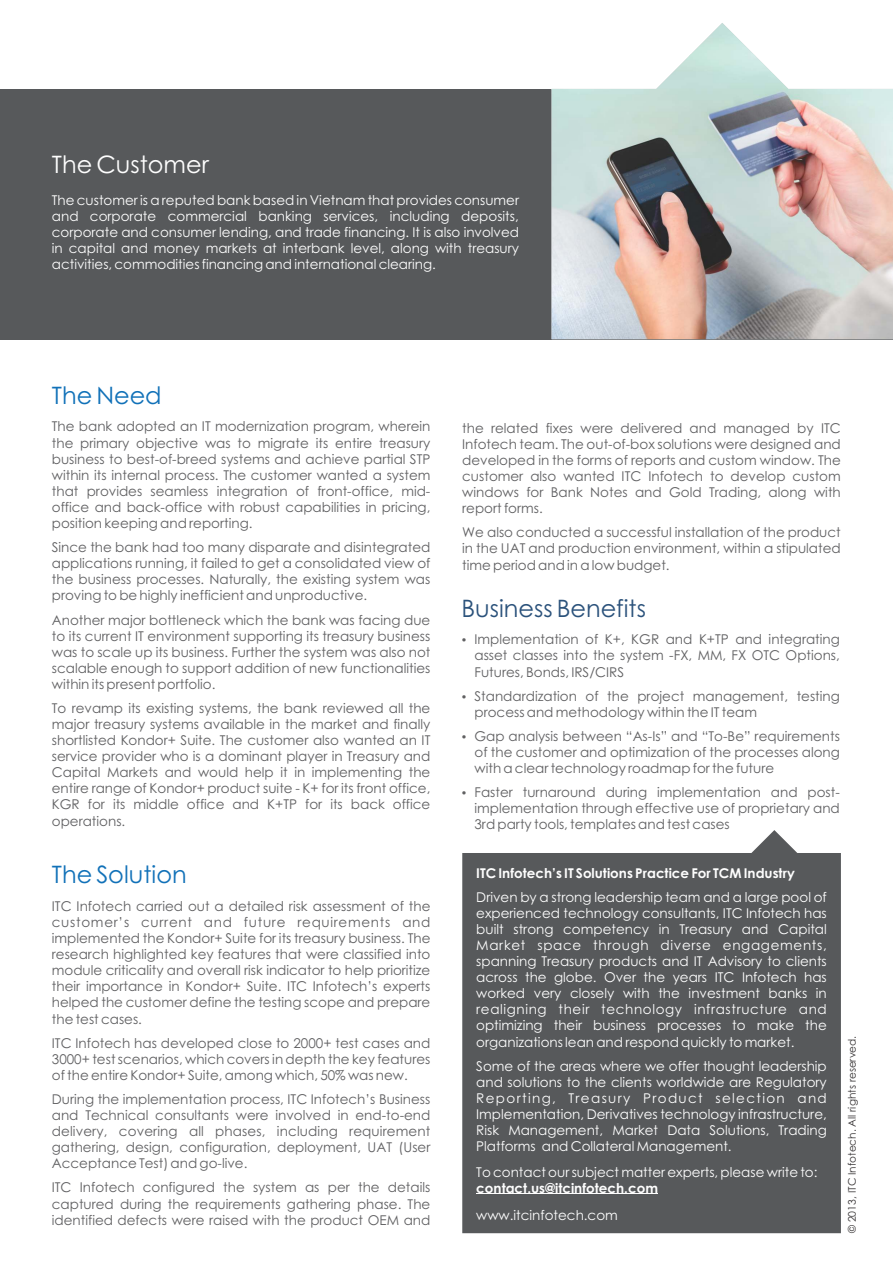
<style>
.page{position:relative;width:893px;height:1263px;background:#fff}
.page>*{position:absolute;margin:0;border:0;box-sizing:border-box;transform-origin:0 0}
.t1{font:24px "Century Gothic";color:#1171b8}
.t2{font:24px "Century Gothic";color:#2b527b}
.t3{font:24px "Century Gothic";color:#fefefe}
.t4{font:13.5px/16px "Century Gothic";color:#606062;text-align:justify}
.t5{font:13.5px/16px "Century Gothic";color:#fefefe;text-align:justify}
.t6{font:700 13.5px "Century Gothic";color:#fefefe}
.t7{font:10.5px "Century Gothic";color:#373435}
</style>
<div class="page">
<div style="left:0;top:89px;width:893px;height:250px;background:#57595b"></div>
<img style="left:552px;top:23px;width:341px;height:316px">
<div style="left:462px;top:830px;width:379px;height:403px;background:#57595b"></div>
<hr style="left:476px;top:1193px;width:182px;height:1px;background:#fefefe">
<h1 class="t3" style="left:52px;top:154px;width:159px">The Customer</h1>
<p class="t5" style="left:52px;top:193px;width:469px">The customer is a reputed bank based in Vietnam that provides consumer and corporate commercial banking services, including deposits, corporate and consumer lending, and trade financing. It is also involved in capital and money markets at interbank level, along with treasury activities, commodities financing and international clearing.</p>
<h1 class="t1" style="left:52px;top:386px;width:111px">The Need</h1>
<p class="t4" style="left:52px;top:420px;width:380px">The bank adopted an IT modernization program, wherein the primary objective was to migrate its entire treasury business to best-of-breed systems and achieve partial STP within its internal process. The customer wanted a system that provides seamless integration of front-office, mid&shy;office and back-office with robust capabilities in pricing, position keeping and reporting.</p>
<p class="t4" style="left:52px;top:540px;width:380px">Since the bank had too many disparate and disintegrated applications running, it failed to get a consolidated view of the business processes. Naturally, the existing system was proving to be highly inefficient and unproductive.</p>
<p class="t4" style="left:52px;top:613px;width:380px">Another major bottleneck which the bank was facing due to its current IT environment supporting its treasury business was to scale up its business. Further the system was also not scalable enough to support addition of new functionalities within its present portfolio.</p>
<p class="t4" style="left:52px;top:701px;width:380px">To revamp its existing systems, the bank reviewed all the major treasury systems available in the market and finally shortlisted Kondor+ Suite. The customer also wanted an IT service provider who is a dominant player in Treasury and Capital Markets and would help it in implementing the entire range of Kondor+ product suite - K+ for its front office, KGR for its middle office and K+TP for its back office operations.</p>
<h1 class="t1" style="left:52px;top:865px;width:136px">The Solution</h1>
<p class="t4" style="left:52px;top:899px;width:380px">ITC Infotech carried out a detailed risk assessment of the customer’s current and future requirements and implemented the Kondor+ Suite for its treasury business. The research highlighted key features that were classified into module criticality and overall risk indicator to help prioritize their importance in Kondor+ Suite. ITC Infotech’s experts helped the customer define the testing scope and prepare the test cases.</p>
<p class="t4" style="left:52px;top:1036px;width:380px">ITC Infotech has developed close to 2000+ test cases and 3000+ test scenarios, which covers in depth the key features of the entire Kondor+ Suite, among which, 50% was new.</p>
<p class="t4" style="left:52px;top:1092px;width:380px">During the implementation process, ITC Infotech’s Business and Technical consultants were involved in end-to-end delivery, covering all phases, including requirement gathering, design, configuration, deployment, UAT (User Acceptance Test) and go-live.</p>
<p class="t4" style="left:52px;top:1181px;width:380px">ITC Infotech configured the system as per the details captured during the requirements gathering phase. The identified defects were raised with the product OEM and</p>
<p class="t4" style="left:462px;top:421px;width:380px">the related fixes were delivered and managed by ITC Infotech team. The out-of-box solutions were designed and developed in the forms of reports and custom window. The customer also wanted ITC Infotech to develop custom windows for Bank Notes and Gold Trading, along with report forms.</p>
<p class="t4" style="left:462px;top:526px;width:380px">We also conducted a successful installation of the product in the UAT and production environment, within a stipulated time period and in a low budget.</p>
<h1 class="t2" style="left:461px;top:599px;width:186px">Business Benefits</h1>
<p class="t4" style="left:474px;top:633px;width:367px;text-indent:-13px">• Implementation of K+, KGR and K+TP and integrating asset classes into the system -FX, MM, FX OTC Options, Futures, Bonds, IRS/CIRS</p>
<p class="t4" style="left:474px;top:689px;width:367px;text-indent:-13px">• Standardization of the project management, testing process and methodology within the IT team</p>
<p class="t4" style="left:474px;top:729px;width:367px;text-indent:-13px">• Gap analysis between “As-Is” and “To-Be” requirements of the customer and optimization of the processes along with a clear technology roadmap for the future</p>
<p class="t4" style="left:474px;top:785px;width:367px;text-indent:-13px">• Faster turnaround during implementation and post&shy;implementation through effective use of proprietary and 3rd party tools, templates and test cases</p>
<p class="t6" style="left:476px;top:867px;width:320px">ITC Infotech’s IT Solutions Practice For TCM Industry</p>
<p class="t5" style="left:476px;top:890px;width:352px">Driven by a strong leadership team and a large pool of experienced technology consultants, ITC Infotech has built strong competency in Treasury and Capital Market space through diverse engagements, spanning Treasury products and IT Advisory to clients across the globe. Over the years ITC Infotech has worked very closely with the investment banks in realigning their technology infrastructure and optimizing their business processes to make the organizations lean and respond quickly to market.</p>
<p class="t5" style="left:476px;top:1059px;width:352px">Some of the areas where we offer thought leadership and solutions to the clients worldwide are Regulatory Reporting, Treasury Product selection and Implementation, Derivatives technology infrastructure, Risk Management, Market Data Solutions, Trading Platforms and Collateral Management.</p>
<p class="t5" style="left:476px;top:1165px;width:343px">To contact our subject matter experts, please write to:</p>
<p class="t6" style="left:476px;top:1183px;width:183px">contact.us@itcinfotech.com</p>
<p class="t5" style="left:476px;top:1208px;width:143px">www.itcinfotech.com</p>
<p class="t7" style="left:848px;top:1233px;width:199px;rotate:-90deg">© 2013, ITC Infotech. All rights reserved.</p>
</div>
